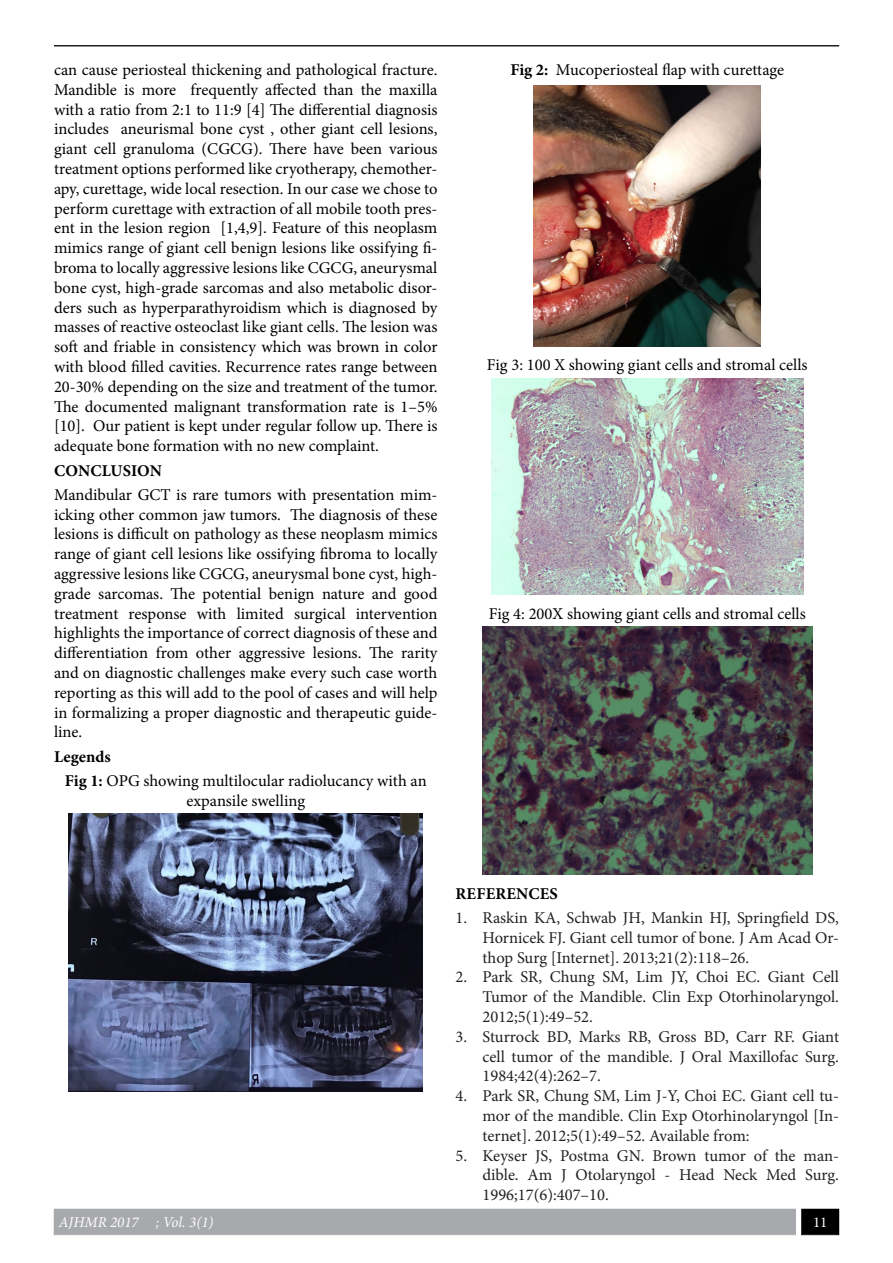
<style>
.page{position:relative;width:893px;height:1263px;background:#fff}
.page>*{position:absolute;margin:0;border:0;box-sizing:border-box;transform-origin:0 0}
.t1{font:16.5px/19.8px "Minion Pro";color:#000;text-align:justify}
.t2{font:16.5px/19.8px "Minion Pro";color:#231f20;text-align:justify}
.t3{font:700 16.5px "Minion Pro";letter-spacing:.005em;color:#000}
.t4{font:italic 15px "Minion Pro";color:#fff}
.t5{font:15px "Minion Pro";color:#fff}
.s1{font-weight:700}
</style>
<div class="page">
<svg style="left:54px;top:1209px;width:785px;height:26px;background:#a2a3a7"></svg>
<div style="left:802px;top:1210px;width:36px;height:24px;border:1px solid #000"></div>
<hr style="left:54px;top:45px;width:785px;height:2px;background:#231f20">
<img style="left:69px;top:814px;width:354px;height:277px">
<img style="left:534px;top:85px;width:227px;height:261px">
<img style="left:491px;top:378px;width:312px;height:216px">
<img style="left:482px;top:626px;width:330px;height:248px">
<p class="t1" style="left:54px;top:60px;width:385px">can cause periosteal thickening and pathological fracture.<br>Mandible is more frequently affected than the maxilla with a ratio from 2:1 to 11:9 [4] The differential diagnosis includes aneurismal bone cyst , other giant cell lesions, giant cell granuloma (CGCG). There have been various treatment options performed like cryotherapy, chemother&shy;apy, curettage, wide local resection. In our case we chose to perform curettage with extraction of all mobile tooth pres&shy;ent in the lesion region [1,4,9]. Feature of this neoplasm mimics range of giant cell benign lesions like ossifying fi&shy;broma to locally aggressive lesions like CGCG, aneurysmal bone cyst, high-grade sarcomas and also metabolic disor&shy;ders such as hyperparathyroidism which is diagnosed by masses of reactive osteoclast like giant cells. The lesion was soft and friable in consistency which was brown in color with blood filled cavities. Recurrence rates range between 20-30% depending on the size and treatment of the tumor.<br>The documented malignant transformation rate is 1–5% [10]. Our patient is kept under regular follow up. There is adequate bone formation with no new complaint.</p>
<p class="t3" style="left:54px;top:459px;width:109px">CONCLUSION</p>
<p class="t1" style="left:54px;top:485px;width:385px">Mandibular GCT is rare tumors with presentation mim&shy;icking other common jaw tumors. The diagnosis of these lesions is difficult on pathology as these neoplasm mimics range of giant cell lesions like ossifying fibroma to locally aggressive lesions like CGCG, aneurysmal bone cyst, high&shy;grade sarcomas. The potential benign nature and good treatment response with limited surgical intervention highlights the importance of correct diagnosis of these and differentiation from other aggressive lesions. The rarity and on diagnostic challenges make every such case worth reporting as this will add to the pool of cases and will help in formalizing a proper diagnostic and therapeutic guide&shy;line.</p>
<p class="t3" style="left:54px;top:745px;width:58px">Legends</p>
<p class="t1" style="left:65px;top:771px;width:363px;text-align:center"><span class="s1">Fig 1:</span> OPG showing multilocular radiolucancy with an expansile swelling</p>
<p class="t1" style="left:510px;top:60px;width:275px"><span class="s1">Fig 2:</span> Mucoperiosteal flap with curettage</p>
<p class="t1" style="left:487px;top:355px;width:322px">Fig 3: 100 X showing giant cells and stromal cells</p>
<p class="t1" style="left:489px;top:604px;width:319px">Fig 4: 200X showing giant cells and stromal cells</p>
<p class="t3" style="left:456px;top:882px;width:104px">REFERENCES</p>
<p class="t2" style="left:482px;top:908px;width:358px;text-indent:-27px">1. Raskin KA, Schwab JH, Mankin HJ, Springfield DS, Hornicek FJ. Giant cell tumor of bone. J Am Acad Or&shy;thop Surg [Internet]. 2013;21(2):118–26.</p>
<p class="t2" style="left:482px;top:967px;width:358px;text-indent:-27px">2. Park SR, Chung SM, Lim JY, Choi EC. Giant Cell Tumor of the Mandible. Clin Exp Otorhinolaryngol.<br>2012;5(1):49–52.</p>
<p class="t2" style="left:482px;top:1027px;width:358px;text-indent:-27px">3. Sturrock BD, Marks RB, Gross BD, Carr RF. Giant cell tumor of the mandible. J Oral Maxillofac Surg.<br>1984;42(4):262–7.</p>
<p class="t2" style="left:482px;top:1086px;width:358px;text-indent:-27px">4. Park SR, Chung SM, Lim J-Y, Choi EC. Giant cell tu&shy;mor of the mandible. Clin Exp Otorhinolaryngol [In&shy;ternet]. 2012;5(1):49–52. Available from:</p>
<p class="t2" style="left:482px;top:1145px;width:358px;text-indent:-27px">5. Keyser JS, Postma GN. Brown tumor of the man&shy;dible. Am J Otolaryngol - Head Neck Med Surg.<br>1996;17(6):407–10.</p>
<p class="t4" style="left:59px;top:1212px;width:156px">AJHMR 2017 ; Vol. 3(1)</p>
<p class="t5" style="left:813px;top:1212px;width:16px">11</p>
</div>
